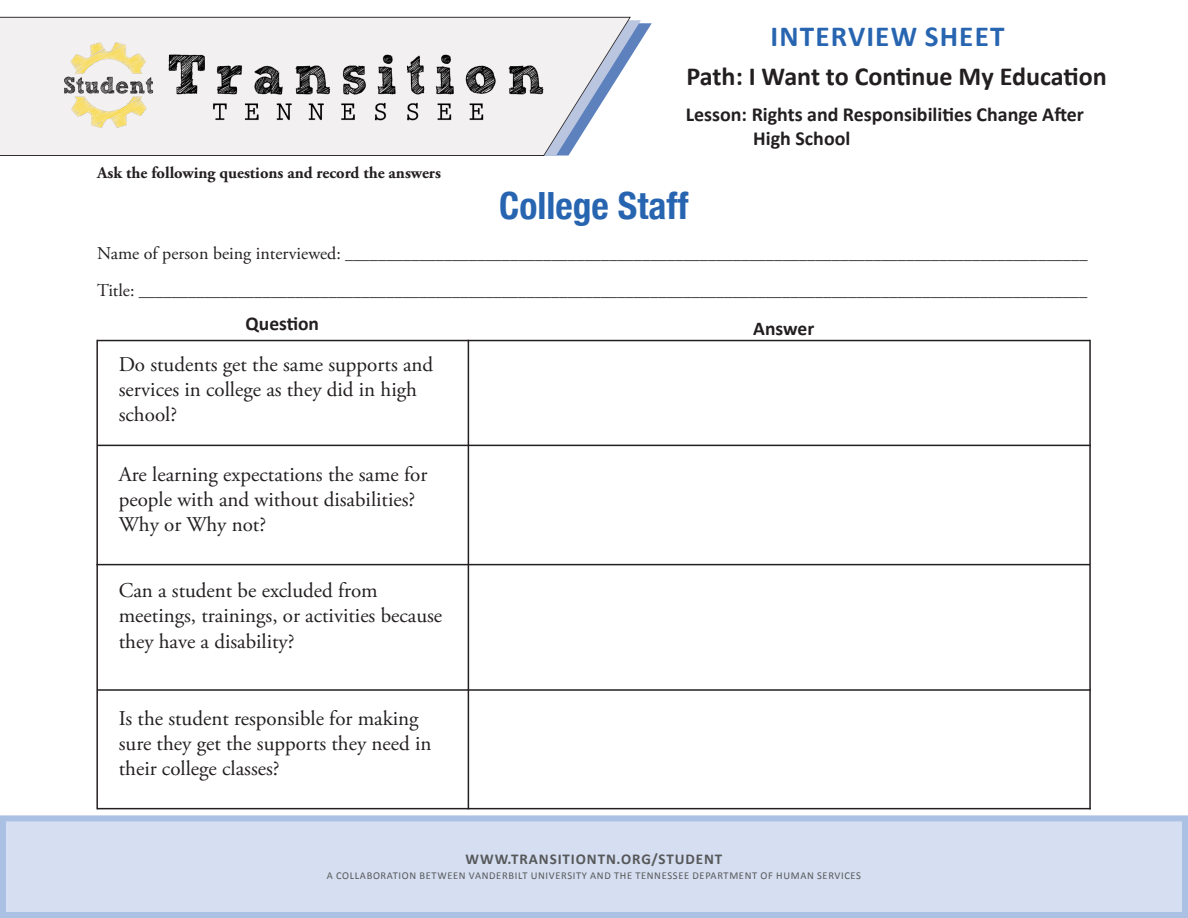
<style>
.page{position:relative;width:1188px;height:918px;background:#fff}
.page>*{position:absolute;margin:0;border:0;box-sizing:border-box;transform-origin:0 0}
.t1{font:700 condensed 37.5px "Helvetica Neue";color:#2865b1}
.t2{font:700 29.1px "Calibri";letter-spacing:.04em;color:#2865b1}
.t3{font:700 26.1px "Calibri";color:#231f20}
.t4{font:21px/25.2px "Adobe Garamond Pro";color:#231f20}
.t5{font:700 19.95px/24px "Calibri";color:#231f20}
.t6{font:700 19.5px "Calibri";color:#231f20}
.t7{font:16.5px "Adobe Garamond Pro";color:#231f20}
.t8{font:700 16.5px "Adobe Garamond Pro";color:#231f20}
.t9{font:700 15px "Calibri";letter-spacing:.06em;color:#57585a}
.t10{font:10.5px "Calibri";letter-spacing:.06em;color:#57585a}
.s1{font-size:18px}
</style>
<div class="page">
<svg style="left:631px;top:20px;width:21px;height:36px"></svg>
<svg style="left:0;top:17px;width:631px;height:139px"></svg>
<img style="left:162px;top:30px;width:402px;height:110px">
<img style="left:55px;top:32px;width:107px;height:106px">
<div style="left:0;top:815px;width:1188px;height:103px;background:#d5dff1;border:6px solid #abc1e3"></div>
<hr style="left:96px;top:340px;width:2px;height:469px;background:#231f20">
<hr style="left:468px;top:340px;width:1px;height:469px;background:#231f20">
<hr style="left:1089px;top:340px;width:2px;height:469px;background:#231f20">
<hr style="left:97px;top:445px;width:994px;height:1px;background:#231f20">
<hr style="left:96px;top:564px;width:994px;height:1px;background:#231f20">
<hr style="left:97px;top:689px;width:994px;height:2px;background:#231f20">
<hr style="left:97px;top:808px;width:994px;height:1px;background:#231f20">
<hr style="left:97px;top:340px;width:993px;height:1px;background:#231f20">
<p class="t8" style="left:97px;top:163px;width:345px">Ask the following questions and record the answers</p>
<p class="t2" style="left:771px;top:16px;width:235px">INTERVIEW SHEET</p>
<p class="t3" style="left:687px;top:58px;width:422px">Path: I Want to Continue My Education</p>
<p class="t5" style="left:753px;top:102px;width:332px;text-indent:-68px">Lesson: Rights and Responsibilities Change After<br>High School</p>
<p class="t1" style="left:499px;top:174px;width:191px">College Staff</p>
<p class="t7" style="left:97px;top:243px;width:992px"><span class="s1">Name of person being interviewed:</span> __________________________________________________________________________________________</p>
<p class="t7" style="left:97px;top:280px;width:992px"><span class="s1">Title:</span> ___________________________________________________________________________________________________________________</p>
<p class="t6" style="left:246px;top:310px;width:75px">Question</p>
<p class="t6" style="left:753px;top:315px;width:63px">Answer</p>
<p class="t4" style="left:119px;top:352px;width:316px">Do students get the same supports and services in college as they did in high school?</p>
<p class="t4" style="left:119px;top:462px;width:310px">Are learning expectations the same for people with and without disabilities?<br>Why or Why not?</p>
<p class="t4" style="left:119px;top:579px;width:325px">Can a student be excluded from meetings, trainings, or activities because they have a disability?</p>
<p class="t4" style="left:119px;top:706px;width:314px">Is the student responsible for making sure they get the supports they need in their college classes?</p>
<p class="t9" style="left:466px;top:849px;width:258px">WWW.TRANSITIONTN.ORG/STUDENT</p>
<p class="t10" style="left:327px;top:869px;width:536px">A COLLABORATION BETWEEN VANDERBILT UNIVERSITY AND THE TENNESSEE DEPARTMENT OF HUMAN SERVICES</p>
</div>
